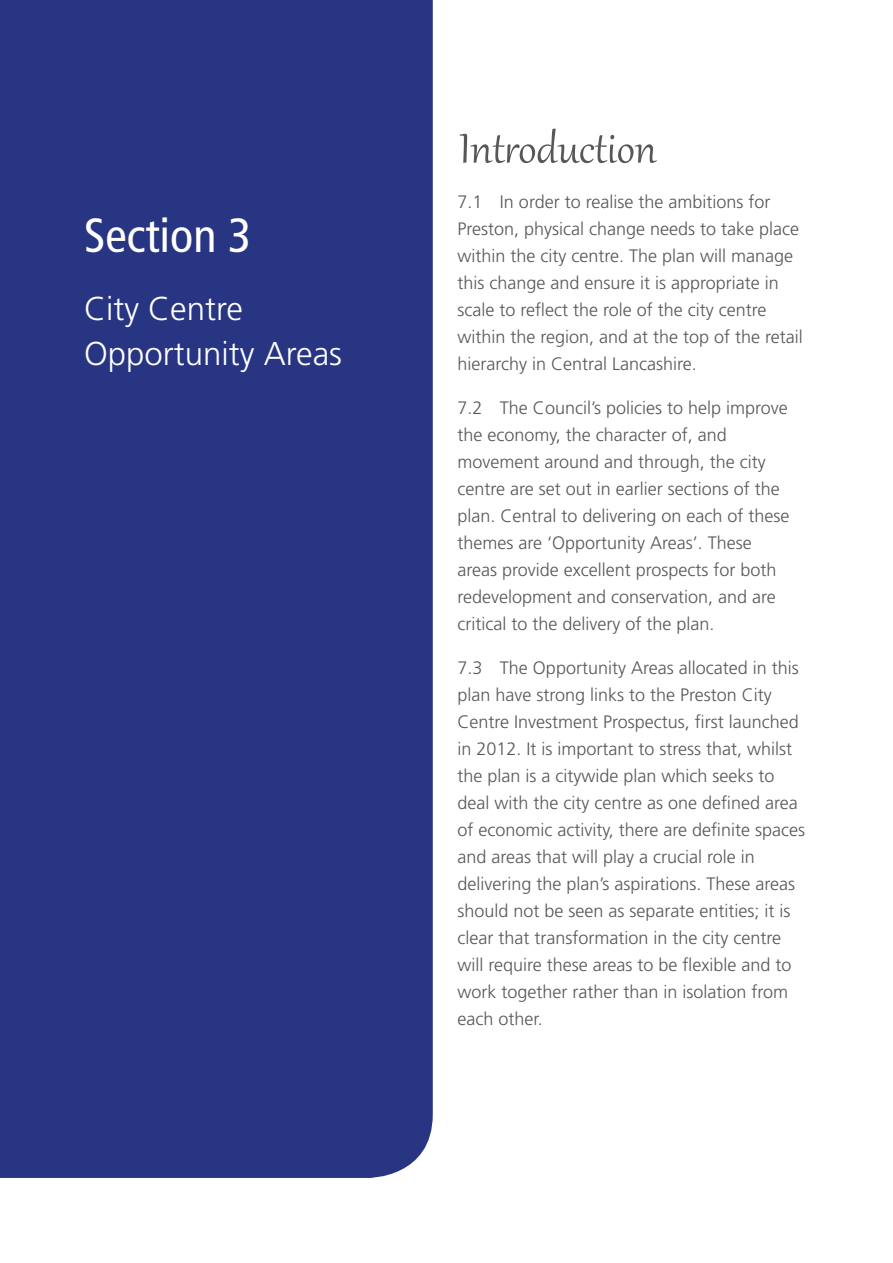
<style>
.page{position:relative;width:893px;height:1263px;background:#fff}
.page>*{position:absolute;margin:0;border:0;box-sizing:border-box;transform-origin:0 0}
.t1{font:51px "Gabriola";color:#575756}
.t2{font:condensed 48px "Frutiger";color:#fff}
.t3{font:300 33px/45px "Frutiger";color:#fff}
.t4{font:300 18px/27px "Frutiger";color:#575756}
</style>
<div class="page">
<div style="left:0;top:0;width:433px;height:1178px;background:#283583"></div>
<h2 class="t2" style="left:84px;top:207px;width:168px">Section 3</h2>
<h3 class="t3" style="left:84px;top:286px;width:259px">City Centre<br>Opportunity Areas</h3>
<h1 class="t1" style="left:459px;top:115px;width:199px">Introduction</h1>
<p class="t4" style="left:457px;top:188px;width:347px">7.1 In order to realise the ambitions for Preston, physical change needs to take place within the city centre. The plan will manage this change and ensure it is appropriate in scale to reflect the role of the city centre within the region, and at the top of the retail hierarchy in Central Lancashire.</p>
<p class="t4" style="left:457px;top:394px;width:334px">7.2 The Council’s policies to help improve the economy, the character of, and movement around and through, the city centre are set out in earlier sections of the plan. Central to delivering on each of these themes are ‘Opportunity Areas’. These areas provide excellent prospects for both redevelopment and conservation, and are critical to the delivery of the plan.</p>
<p class="t4" style="left:457px;top:654px;width:349px">7.3 The Opportunity Areas allocated in this plan have strong links to the Preston City Centre Investment Prospectus, first launched in 2012. It is important to stress that, whilst the plan is a citywide plan which seeks to deal with the city centre as one defined area of economic activity, there are definite spaces and areas that will play a crucial role in delivering the plan’s aspirations. These areas should not be seen as separate entities; it is clear that transformation in the city centre will require these areas to be flexible and to work together rather than in isolation from each other.</p>
</div>
